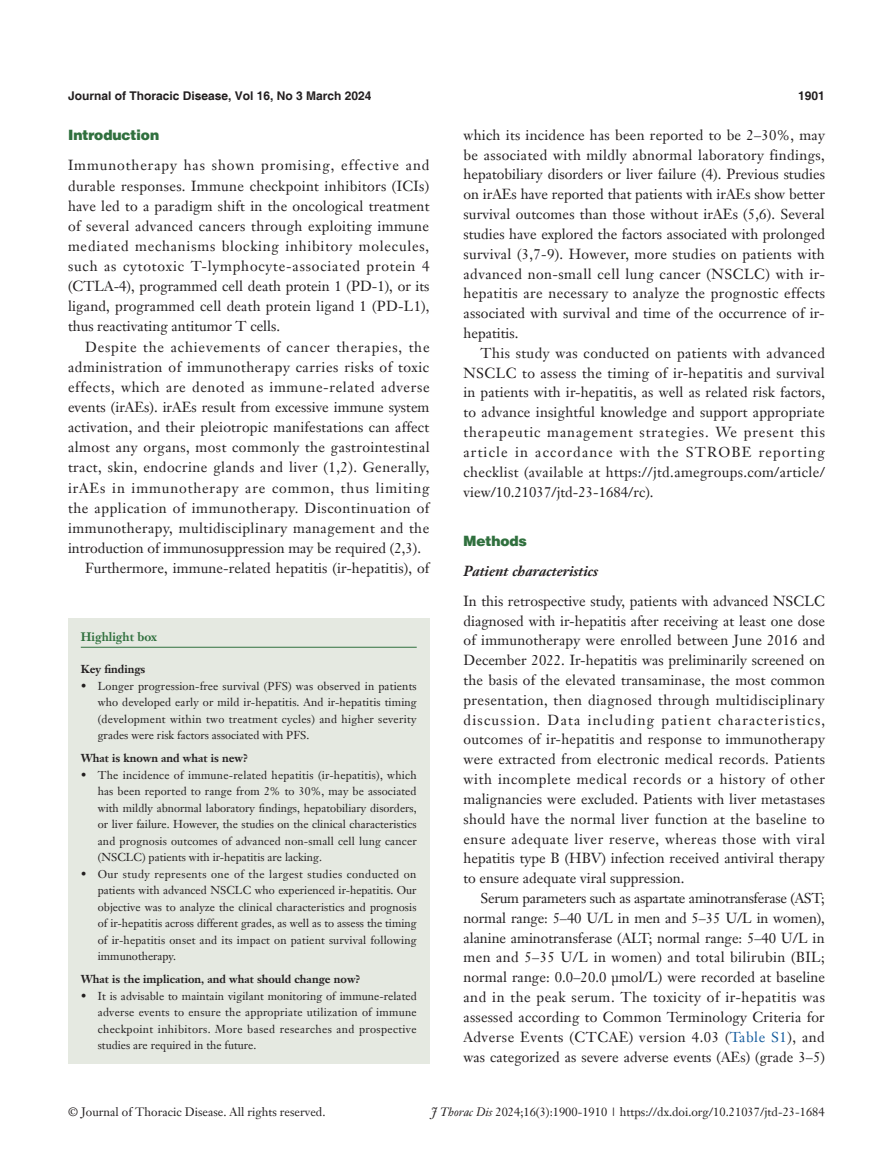
<style>
.page{position:relative;width:893px;height:1170px;background:#fff}
.page>*{position:absolute;margin:0;border:0;box-sizing:border-box;transform-origin:0 0}
.t1{font:14.25px/19.8px "Janson Text LT";letter-spacing:.005em;color:#231f20;text-align:justify}
._2ji-6_5{font:italic 700 14.25px "Janson Text LT";color:#231f20}
._1ji-zhengti{font:900 14.25px "Helvetica";color:#30703e}
._1ji-6_5{font:900 14.25px "Helvetica";color:#30703e}
.t2{font:12px "Janson Text LT";color:#231f20}
.t3{font:700 12px "Helvetica";color:#231f20}
.Cite{font:700 12px "Janson Text LT";color:#30703e}
.box-zhengwen{font:11.25px/16.5px "Janson Text LT";color:#231f20;text-align:justify}
.box-biaoti-1_5mm{font:700 11.25px "Janson Text LT";color:#231f20}
.box-biaoti{font:700 11.25px "Janson Text LT";color:#231f20}
.s1{color:#175d9e}
.s2{font-style:italic}
</style>
<div class="page">
<div style="left:68px;top:617px;width:361px;height:446px;background:#e5e9e1"></div>
<hr style="left:81px;top:646px;width:336px;height:1px;background:#30703e">
<p class="t3" style="left:68px;top:88px;width:305px">Journal of Thoracic Disease, Vol 16, No 3 March 2024</p>
<p class="t3" style="left:798px;top:88px;width:28px">1901</p>
<p class="_1ji-zhengti" style="left:68px;top:126px;width:93px">Introduction</p>
<p class="t1" style="left:68px;top:155px;width:363px">Immunotherapy has shown promising, effective and durable responses. Immune checkpoint inhibitors (ICIs) have led to a paradigm shift in the oncological treatment of several advanced cancers through exploiting immune mediated mechanisms blocking inhibitory molecules, such as cytotoxic T-lymphocyte-associated protein 4 (CTLA-4), programmed cell death protein 1 (PD-1), or its ligand, programmed cell death protein ligand 1 (PD-L1), thus reactivating antitumor T cells.</p>
<p class="t1" style="left:68px;top:336px;width:363px;text-indent:17px">Despite the achievements of cancer therapies, the administration of immunotherapy carries risks of toxic effects, which are denoted as immune-related adverse events (irAEs). irAEs result from excessive immune system activation, and their pleiotropic manifestations can affect almost any organs, most commonly the gastrointestinal tract, skin, endocrine glands and liver (1,2). Generally, irAEs in immunotherapy are common, thus limiting the application of immunotherapy. Discontinuation of immunotherapy, multidisciplinary management and the introduction of immunosuppression may be required (2,3).</p>
<p class="t1" style="left:85px;top:558px;width:346px">Furthermore, immune-related hepatitis (ir-hepatitis), of</p>
<p class="Cite" style="left:81px;top:629px;width:78px">Highlight box</p>
<p class="box-biaoti" style="left:81px;top:662px;width:66px">Key findings</p>
<p class="box-zhengwen" style="left:98px;top:677px;width:320px;text-indent:-17px">• Longer progression-free survival (PFS) was observed in patients who developed early or mild ir-hepatitis. And ir-hepatitis timing (development within two treatment cycles) and higher severity grades were risk factors associated with PFS.</p>
<p class="box-biaoti-1_5mm" style="left:81px;top:751px;width:169px">What is known and what is new?</p>
<p class="box-zhengwen" style="left:98px;top:766px;width:320px;text-indent:-17px">• The incidence of immune-related hepatitis (ir-hepatitis), which has been reported to range from 2% to 30%, may be associated with mildly abnormal laboratory findings, hepatobiliary disorders, or liver failure. However, the studies on the clinical characteristics and prognosis outcomes of advanced non-small cell lung cancer (NSCLC) patients with ir-hepatitis are lacking.</p>
<p class="box-zhengwen" style="left:98px;top:865px;width:320px;text-indent:-17px">• Our study represents one of the largest studies conducted on patients with advanced NSCLC who experienced ir-hepatitis. Our objective was to analyze the clinical characteristics and prognosis of ir-hepatitis across different grades, as well as to assess the timing of ir-hepatitis onset and its impact on patient survival following immunotherapy.</p>
<p class="box-biaoti-1_5mm" style="left:81px;top:971px;width:281px">What is the implication, and what should change now?</p>
<p class="box-zhengwen" style="left:98px;top:987px;width:320px;text-indent:-17px">• It is advisable to maintain vigilant monitoring of immune-related adverse events to ensure the appropriate utilization of immune checkpoint inhibitors. More based researches and prospective studies are required in the future.</p>
<p class="t1" style="left:463px;top:125px;width:363px">which its incidence has been reported to be 2–30%, may be associated with mildly abnormal laboratory findings, hepatobiliary disorders or liver failure (4). Previous studies on irAEs have reported that patients with irAEs show better survival outcomes than those without irAEs (5,6). Several studies have explored the factors associated with prolonged survival (3,7-9). However, more studies on patients with advanced non-small cell lung cancer (NSCLC) with ir&shy;hepatitis are necessary to analyze the prognostic effects associated with survival and time of the occurrence of ir&shy;hepatitis.</p>
<p class="t1" style="left:463px;top:343px;width:363px;text-indent:17px">This study was conducted on patients with advanced NSCLC to assess the timing of ir-hepatitis and survival in patients with ir-hepatitis, as well as related risk factors, to advance insightful knowledge and support appropriate therapeutic management strategies. We present this article in accordance with the STROBE reporting checklist (available at https://jtd.amegroups.com/article/ view/10.21037/jtd-23-1684/rc).</p>
<p class="_1ji-6_5" style="left:463px;top:531px;width:65px">Methods</p>
<p class="_2ji-6_5" style="left:463px;top:561px;width:136px">Patient characteristics</p>
<p class="t1" style="left:463px;top:590px;width:363px">In this retrospective study, patients with advanced NSCLC diagnosed with ir-hepatitis after receiving at least one dose of immunotherapy were enrolled between June 2016 and December 2022. Ir-hepatitis was preliminarily screened on the basis of the elevated transaminase, the most common presentation, then diagnosed through multidisciplinary discussion. Data including patient characteristics, outcomes of ir-hepatitis and response to immunotherapy were extracted from electronic medical records. Patients with incomplete medical records or a history of other malignancies were excluded. Patients with liver metastases should have the normal liver function at the baseline to ensure adequate liver reserve, whereas those with viral hepatitis type B (HBV) infection received antiviral therapy to ensure adequate viral suppression.</p>
<p class="t1" style="left:463px;top:888px;width:363px;text-indent:17px">Serum parameters such as aspartate aminotransferase (AST; normal range: 5–40 U/L in men and 5–35 U/L in women), alanine aminotransferase (ALT; normal range: 5–40 U/L in men and 5–35 U/L in women) and total bilirubin (BIL; normal range: 0.0–20.0 µmol/L) were recorded at baseline and in the peak serum. The toxicity of ir-hepatitis was assessed according to Common Terminology Criteria for Adverse Events (CTCAE) version 4.03 (<span class="s1">Table S1</span>), and was categorized as severe adverse events (AEs) (grade 3–5)</p>
<p class="t2" style="left:68px;top:1104px;width:259px">© Journal of Thoracic Disease. All rights reserved.</p>
<p class="t2" style="left:431px;top:1104px;width:395px"><span class="s2">J Thorac Dis</span> 2024;16(3):1900-1910 | https://dx.doi.org/10.21037/jtd-23-1684</p>
</div>
